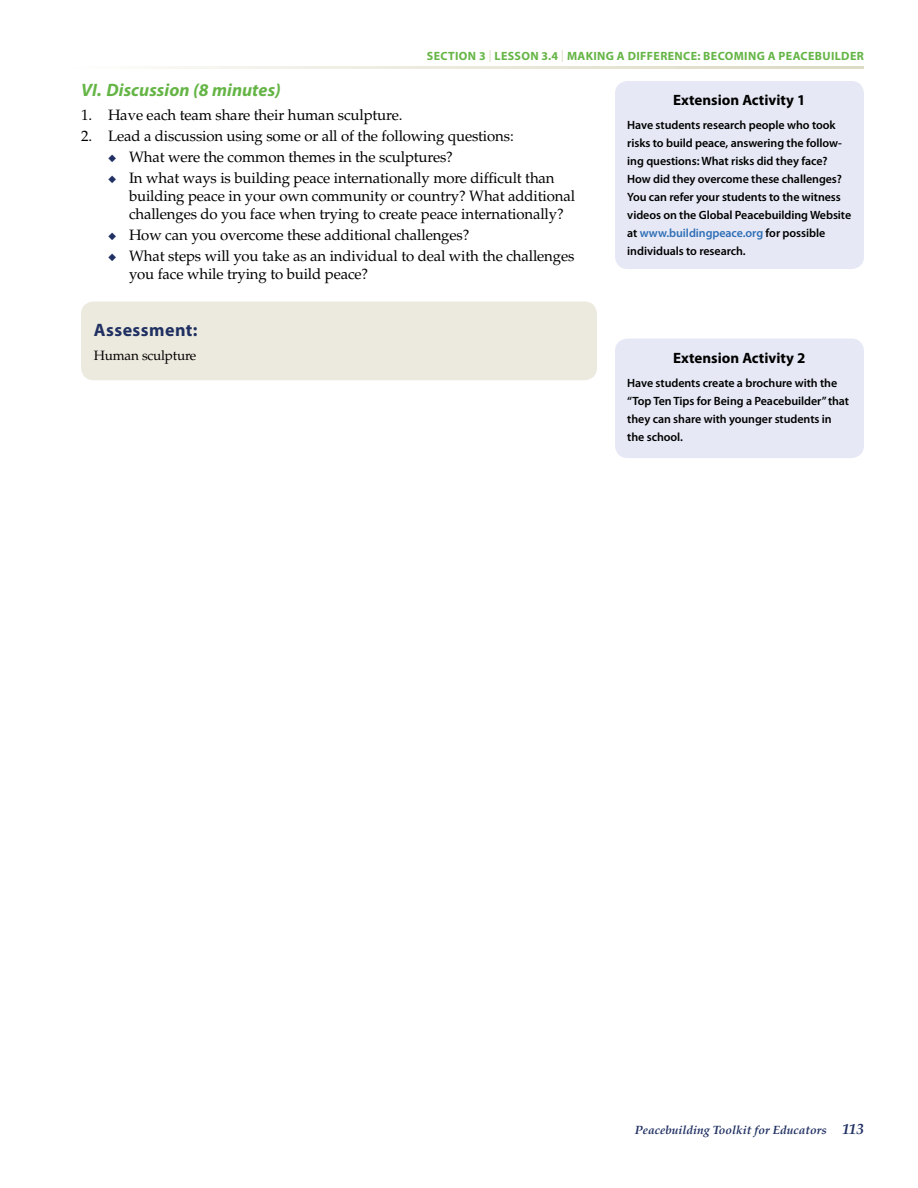
<style>
.page{position:relative;width:918px;height:1188px;background:#fff}
.page>*{position:absolute;margin:0;border:0;box-sizing:border-box;transform-origin:0 0}
.t1{font:italic 700 18px "Myriad Pro";letter-spacing:.005em;color:#65b546}
.t2{font:700 18px "Myriad Pro";color:#203062}
.t3{font:15px/18px "Palatino LT Std";letter-spacing:-.01em;color:#000}
.t4{font:700 15px "Myriad Pro";color:#000}
.t5{font:13.5px "Palatino LT Std";letter-spacing:-.015em;color:#000}
.t6{font:600 12px/18px "Myriad Pro";letter-spacing:-.005em;color:#000}
.t7{font:700 12px "Myriad Pro";letter-spacing:.03em;color:#65b546}
.t8{font:italic 700 12px "Palatino LT Std";color:#203062}
.s1{color:#e5e4d3}
.s2{color:#203062}
.s3{color:#2f6eb6}
.s4{font-size:15px}
</style>
<div class="page">
<svg style="left:150px;top:66px;width:714px;height:3px"></svg>
<div style="left:615px;top:81px;width:249px;height:188px;background:#e6e9f5;border-radius:13px"></div>
<div style="left:615px;top:339px;width:249px;height:119px;background:#e6e9f5;border-radius:13px"></div>
<div style="left:81px;top:302px;width:516px;height:78px;background:#eceade;border-radius:13px"></div>
<p class="t7" style="left:427px;top:48px;width:36px">SECTION</p>
<p class="t7" style="left:479px;top:48px;width:386px">3 <span class="s1">|</span> LESSON 3.4 <span class="s1">|</span> MAKING A DIFFERENCE: BECOMING A PEACEBUILDER</p>
<p class="t1" style="left:81px;top:78px;width:201px">VI. Discussion (8 minutes)</p>
<p class="t3" style="left:81px;top:106px;width:323px">1. Have each team share their human sculpture.</p>
<p class="t3" style="left:81px;top:127px;width:434px">2. Lead a discussion using some or all of the following questions:</p>
<p class="t3" style="left:108px;top:148px;width:346px"><span class="s2">◆</span> What were the common themes in the sculptures?</p>
<p class="t3" style="left:129px;top:169px;width:448px;text-indent:-21px"><span class="s2">◆</span> In what ways is building peace internationally more difficult than building peace in your own community or country? What additional challenges do you face when trying to create peace internationally?</p>
<p class="t3" style="left:108px;top:226px;width:363px"><span class="s2">◆</span> How can you overcome these additional challenges?</p>
<p class="t3" style="left:129px;top:247px;width:447px;text-indent:-21px"><span class="s2">◆</span> What steps will you take as an individual to deal with the challenges you face while trying to build peace?</p>
<p class="t2" style="left:94px;top:318px;width:105px">ASSESSMENT:</p>
<p class="t5" style="left:94px;top:347px;width:104px">Human sculpture</p>
<p class="t4" style="left:673px;top:90px;width:134px">EXTENSION ACTIVITY 1</p>
<p class="t6" style="left:627px;top:116px;width:225px">Have students research people who took risks to build peace, answering the follow&shy;ing questions: What risks did they face?<br>How did they overcome these challenges?<br>You can refer your students to the witness videos on the Global Peacebuilding Website at <span class="s3">www.buildingpeace.org</span> for possible individuals to research.</p>
<p class="t4" style="left:673px;top:348px;width:134px">EXTENSION ACTIVITY 2</p>
<p class="t6" style="left:627px;top:374px;width:223px">Have students create a brochure with the “Top Ten Tips for Being a Peacebuilder” that they can share with younger students in the school.</p>
<p class="t8" style="left:635px;top:1123px;width:231px">Peacebuilding Toolkit for Educators <span class="s4">113</span></p>
</div>
